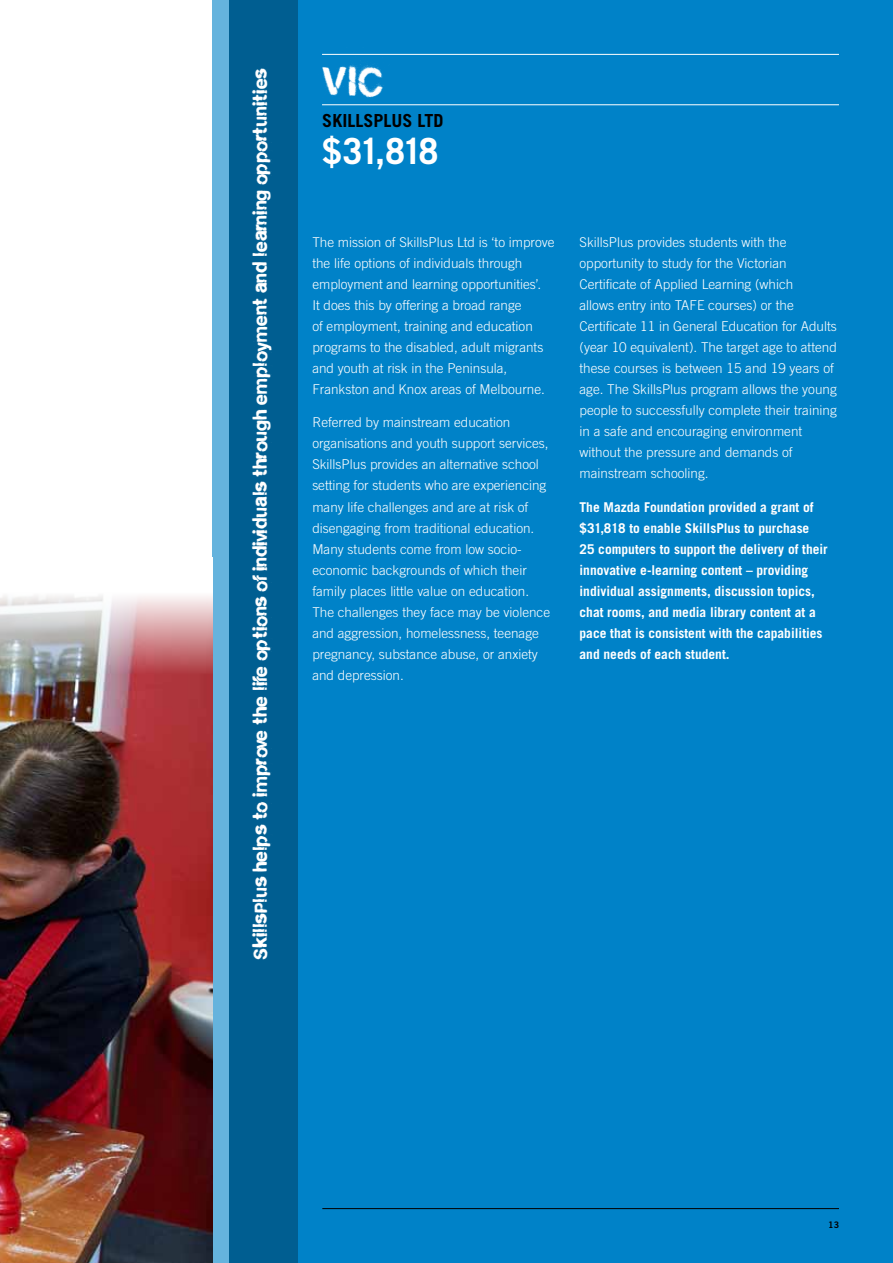
<style>
.page{position:relative;width:893px;height:1263px;background:#fff}
.page>*{position:absolute;margin:0;border:0;box-sizing:border-box;transform-origin:0 0}
.t1{font:46.5px "cityburn";color:#fff}
.t2{font:700 36px "Trade Gothic";color:#fff}
.t3{font:21px "cityburn";color:#fff}
.t4{font:700 18px "Trade Gothic";color:#000}
.t5{font:300 13.5px/21px "Trade Gothic";color:#fff}
.t6{font:700 13.5px/21px "Trade Gothic";color:#fff}
.t7{font:9px "Trade Gothic Bold Two";color:#000}
</style>
<div class="page">
<div style="left:213px;top:0;width:680px;height:1263px;background:#0082c8"></div>
<hr style="left:322px;top:54px;width:517px;height:1px;background:#fff">
<hr style="left:322px;top:104px;width:517px;height:1px;background:#fff">
<hr style="left:322px;top:1208px;width:517px;height:1px;background:#000">
<div style="left:213px;top:0;width:17px;height:1263px;background:#65b3dd"></div>
<div style="left:230px;top:0;width:68px;height:1263px;background:#005e91"></div>
<img style="left:0;top:719px;width:213px;height:544px">
<img style="left:0;top:596px;width:213px;height:123px">
<h3 class="t3" style="left:248px;top:960px;width:900px;rotate:-90deg">SkillsPlushelpsto improve the life optionsof individualsthrough employment and learning opportunities</h3>
<h1 class="t1" style="left:322px;top:52px;width:62px">VIC</h1>
<h3 class="t4" style="left:322px;top:110px;width:123px">SKILLSPLUS LTD</h3>
<h2 class="t2" style="left:322px;top:129px;width:118px">$31,818</h2>
<p class="t5" style="left:312px;top:231px;width:244px">The mission of SkillsPlus Ltd is ‘to improve the life options of individuals through employment and learning opportunities’.<br>It does this by offering a broad range<br>of employment, training and education programs to the disabled, adult migrants and youth at risk in the Peninsula, Frankston and Knox areas of Melbourne.</p>
<p class="t5" style="left:312px;top:412px;width:239px">Referred by mainstream education organisations and youth support services, SkillsPlus provides an alternative school setting for students who are experiencing many life challenges and are at risk of disengaging from traditional education.<br>Many students come from low socio&shy;economic backgrounds of which their family places little value on education.<br>The challenges they face may be violence and aggression, homelessness, teenage pregnancy, substance abuse, or anxiety and depression.</p>
<p class="t5" style="left:579px;top:231px;width:259px">SkillsPlus provides students with the opportunity to study for the Victorian Certificate of Applied Learning (which<br>allows entry into TAFE courses) or the Certificate 11 in General Education for Adults (year 10 equivalent). The target age to attend these courses is between 15 and 19 years of age. The SkillsPlus program allows the young people to successfully complete their training in a safe and encouraging environment without the pressure and demands of mainstream schooling.</p>
<p class="t6" style="left:579px;top:496px;width:250px">The Mazda Foundation provided a grant of $31,818 to enable SkillsPlus to purchase<br>25 computers to support the delivery of their innovative e-learning content – providing individual assignments, discussion topics, chat rooms, and media library content at a pace that is consistent with the capabilities and needs of each student.</p>
<p class="t7" style="left:828px;top:1219px;width:12px">13</p>
</div>
